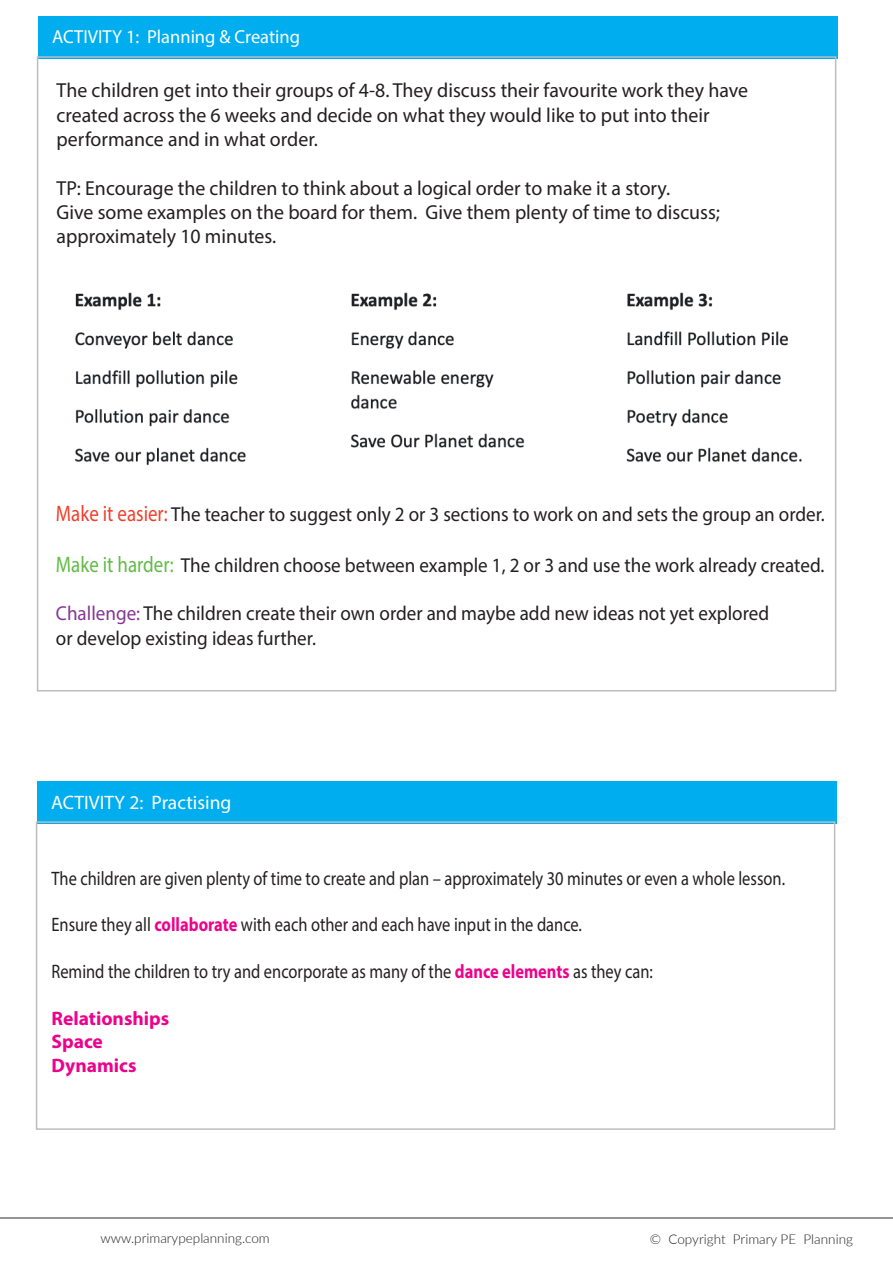
<style>
.page{position:relative;width:893px;height:1263px;background:#fff}
.page>*{position:absolute;margin:0;border:0;box-sizing:border-box;transform-origin:0 0}
.t1{font:20.25px/24.3px "Myriad Pro";color:#231f20}
.t2{font:20.25px/24.3px "Myriad Pro";color:#231f20;scale:.94 1}
.t3{font:19.5px "Myriad Pro";color:#231f20;scale:.84 1}
.t4{font:700 19.5px/23.4px "Myriad Pro";color:#ed028c}
.t5{font:19.5px "Myriad Pro";color:#fff}
.t6{font:18.9px "Myriad Pro";color:#fff}
.t7{font:300 13.5px "Lato";color:#231f20}
.s1{font-size:22.5px;color:#ef3f2b}
.s2{font-size:22.5px;color:#60bb46}
.s3{color:#863695}
.s4{font-weight:700;color:#ed028c}
</style>
<div class="page">
<div style="left:38px;top:16px;width:800px;height:42px;background:#00aeef"></div>
<hr style="left:0;top:1217px;width:893px;height:2px;background:#939598">
<div style="left:37px;top:781px;width:800px;height:42px;background:#00aeef"></div>
<div style="left:36px;top:821px;width:799px;height:309px;border:2px solid #bcbdc0"></div>
<img style="left:75px;top:292px;width:727px;height:174px">
<p class="t6" style="left:52px;top:25px;width:249px">ACTIVITY 1: Planning &amp; Creating</p>
<p class="t1" style="left:57px;top:78px;width:693px">The children get into their groups of 4-8. They discuss their favourite work they have created across the 6 weeks and decide on what they would like to put into their performance and in what order.</p>
<p class="t1" style="left:57px;top:175px;width:665px">TP: Encourage the children to think about a logical order to make it a story.<br>Give some examples on the board for them. Give them plenty of time to discuss; approximately 10 minutes.</p>
<p class="t2" style="left:56px;top:501px;width:819px"><span class="s1">Make it easier:</span> The teacher to suggest only 2 or 3 sections to work on and sets the group an order.</p>
<p class="t2" style="left:56px;top:553px;width:819px"><span class="s2">Make it harder:</span> The children choose between example 1, 2 or 3 and use the work already created.</p>
<p class="t2" style="left:56px;top:601px;width:760px"><span class="s3">Challenge:</span> The children create their own order and maybe add new ideas not yet explored or develop existing ideas further.</p>
<p class="t5" style="left:51px;top:790px;width:182px">ACTIVITY 2: Practising</p>
<p class="t3" style="left:52px;top:866px;width:875px">The children are given plenty of time to create and plan – approximately 30 minutes or even a whole lesson.</p>
<p class="t3" style="left:52px;top:913px;width:633px">Ensure they all <span class="s4">collaborate</span> with each other and each have input in the dance.</p>
<p class="t3" style="left:52px;top:960px;width:717px">Remind the children to try and encorporate as many of the <span class="s4">dance elements</span> as they can:</p>
<p class="t4" style="left:52px;top:1006px;width:119px">Relationships<br>Space<br>Dynamics</p>
<p class="t7" style="left:100px;top:1228px;width:171px">www.primarypeplanning.com</p>
<p class="t7" style="left:650px;top:1230px;width:205px">© Copyright Primary PE Planning</p>
</div>
